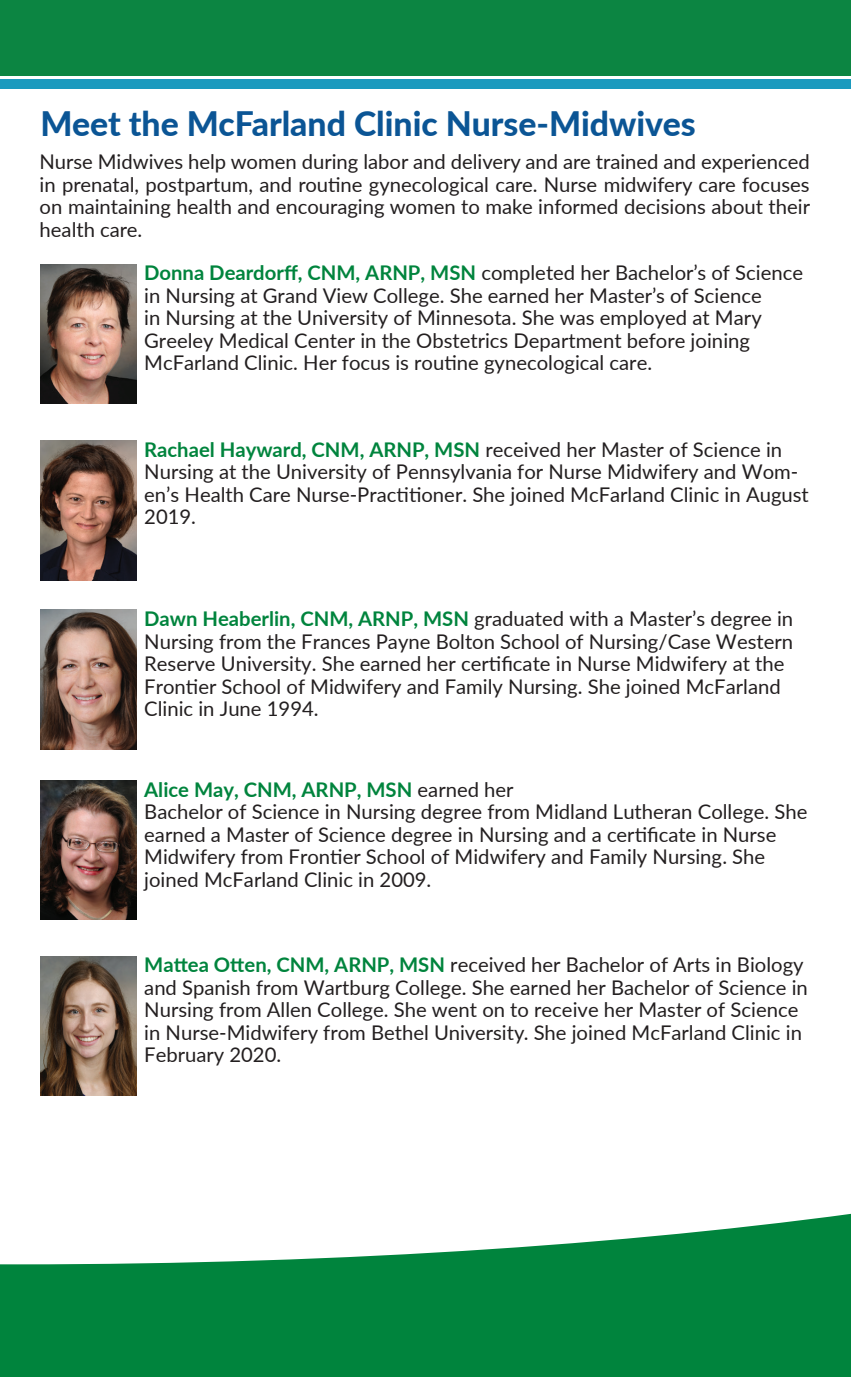
<style>
.page{position:relative;width:851px;height:1377px;background:#fff}
.page>*{position:absolute;margin:0;border:0;box-sizing:border-box;transform-origin:0 0}
.t1{font:800 33.75px "Lato";color:#0b5595}
.t2{font:20.25px/22.5px "Lato";color:#231f20}
.t3{font:700 20.25px "Lato";color:#00843d}
.s1{font-weight:700;color:#00843d}
.s2{font-weight:400;color:#231f20}
</style>
<div class="page">
<img style="left:41px;top:780px;width:95px;height:140px">
<img style="left:41px;top:610px;width:95px;height:139px">
<img style="left:41px;top:441px;width:95px;height:139px">
<img style="left:41px;top:956px;width:95px;height:140px">
<img style="left:41px;top:264px;width:95px;height:139px">
<div style="left:0;top:0;width:850px;height:76px;background:#0c8542"></div>
<div style="left:0;top:79px;width:850px;height:10px;background:#1b9abe"></div>
<svg style="left:0;top:1214px;width:850px;height:163px;fill:#00843d"></svg>
<p class="t1" style="left:40px;top:98px;width:656px">Meet the McFarland Clinic Nurse-Midwives</p>
<p class="t2" style="left:40px;top:150px;width:772px;text-align:justify">Nurse Midwives help women during labor and delivery and are trained and experienced in prenatal, postpartum, and routine gynecological care. Nurse midwifery care focuses on maintaining health and encouraging women to make informed decisions about their health care.</p>
<p class="t2" style="left:144px;top:261px;width:660px"><span class="s1">Donna Deardorff, CNM, ARNP, MSN</span> completed her Bachelor’s of Science in Nursing at Grand View College. She earned her Master’s of Science<br>in Nursing at the University of Minnesota. She was employed at Mary Greeley Medical Center in the Obstetrics Department before joining McFarland Clinic. Her focus is routine gynecological care.</p>
<p class="t2" style="left:144px;top:438px;width:666px"><span class="s1">Rachael Hayward, CNM, ARNP, MSN</span> received her Master of Science in Nursing at the University of Pennsylvania for Nurse Midwifery and Wom&shy;en’s Health Care Nurse-Practitioner. She joined McFarland Clinic in August 2019.</p>
<p class="t2" style="left:144px;top:607px;width:650px"><span class="s1">Dawn Heaberlin, CNM, ARNP, MSN</span> graduated with a Master’s degree in Nursing from the Frances Payne Bolton School of Nursing/Case Western Reserve University. She earned her certificate in Nurse Midwifery at the Frontier School of Midwifery and Family Nursing. She joined McFarland Clinic in June 1994.</p>
<p class="t3" style="left:144px;top:774px;width:371px">Alice May, CNM, ARNP, MSN <span class="s2">earned her</span></p>
<p class="t2" style="left:144px;top:800px;width:664px">Bachelor of Science in Nursing degree from Midland Lutheran College. She earned a Master of Science degree in Nursing and a certificate in Nurse Midwifery from Frontier School of Midwifery and Family Nursing. She joined McFarland Clinic in 2009.</p>
<p class="t2" style="left:144px;top:953px;width:665px"><span class="s1">Mattea Otten, CNM, ARNP, MSN</span> received her Bachelor of Arts in Biology and Spanish from Wartburg College. She earned her Bachelor of Science in Nursing from Allen College. She went on to receive her Master of Science in Nurse-Midwifery from Bethel University. She joined McFarland Clinic in February 2020.</p>
</div>
